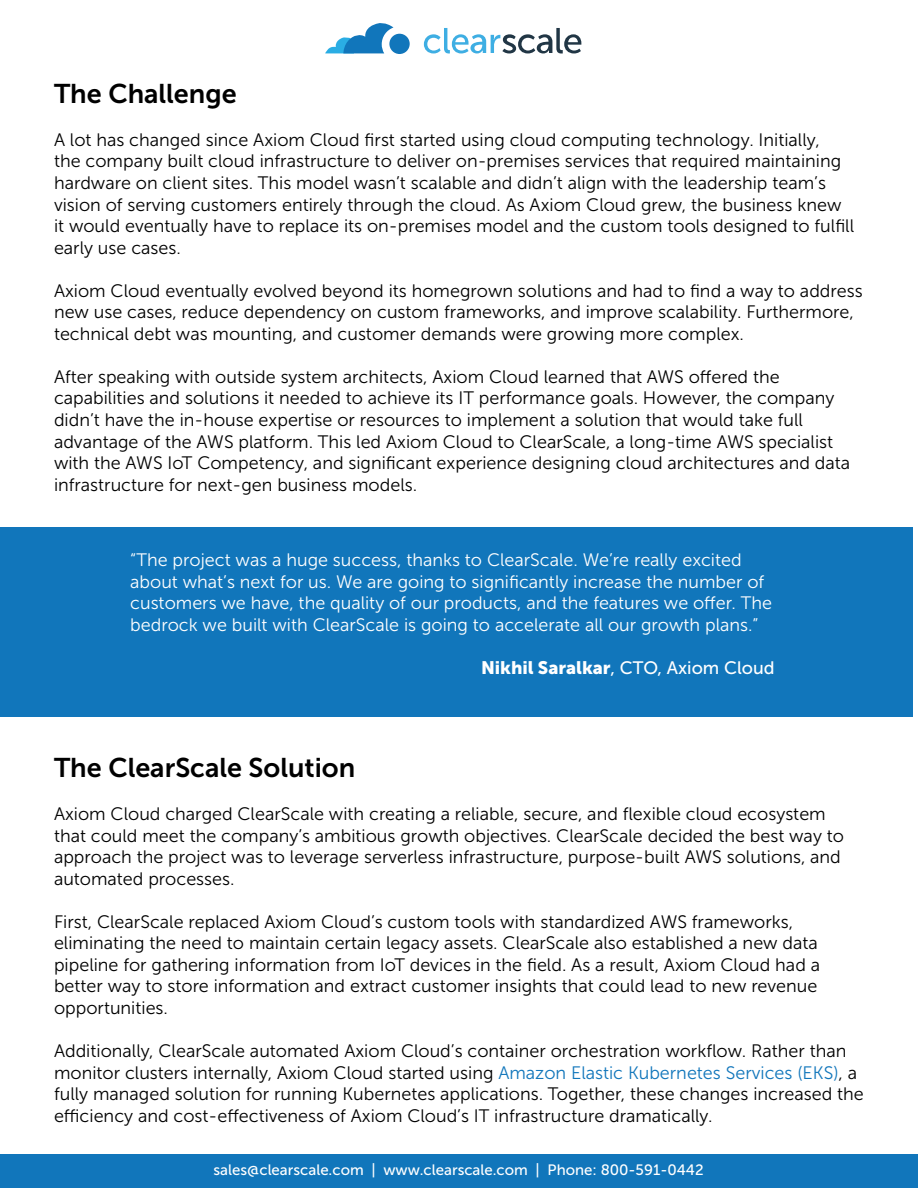
<style>
.page{position:relative;width:918px;height:1188px;background:#fff}
.page>*{position:absolute;margin:0;border:0;box-sizing:border-box;transform-origin:0 0}
.t1{font:27px "Museo Sans 700";color:#000}
.t2{font:18px/21.6px "Museo Sans 300";color:#000}
.t3{font:18px/21.6px "Museo Sans 300";color:#fff}
.t4{font:18px "Museo Sans 500";color:#fff}
.t5{font:15px "Museo Sans 500";color:#fff}
.s1{font-family:"Museo Sans 900"}
.s2{color:#1176bb}
</style>
<div class="page">
<svg style="left:424px;top:28px;width:157px;height:25px"></svg>
<div style="left:389px;top:34px;width:21px;height:20px;background:#1176bb;border-radius:50%"></div>
<svg style="left:325px;top:23px;width:68px;height:30px"></svg>
<div style="left:0;top:1154px;width:918px;height:34px;background:#1176bb"></div>
<div style="left:0;top:527px;width:912px;height:190px;background:#1176bb"></div>
<h1 class="t1" style="left:54px;top:79px;width:184px">The Challenge</h1>
<p class="t2" style="left:54px;top:129px;width:802px">A lot has changed since Axiom Cloud first started using cloud computing technology. Initially,<br>the company built cloud infrastructure to deliver on-premises services that required maintaining hardware on client sites. This model wasn’t scalable and didn’t align with the leadership team’s vision of serving customers entirely through the cloud. As Axiom Cloud grew, the business knew it would eventually have to replace its on-premises model and the custom tools designed to fulfill early use cases.</p>
<p class="t2" style="left:54px;top:280px;width:810px">Axiom Cloud eventually evolved beyond its homegrown solutions and had to find a way to address new use cases, reduce dependency on custom frameworks, and improve scalability. Furthermore, technical debt was mounting, and customer demands were growing more complex.</p>
<p class="t2" style="left:54px;top:366px;width:798px">After speaking with outside system architects, Axiom Cloud learned that AWS offered the capabilities and solutions it needed to achieve its IT performance goals. However, the company didn’t have the in-house expertise or resources to implement a solution that would take full advantage of the AWS platform. This led Axiom Cloud to ClearScale, a long-time AWS specialist with the AWS IoT Competency, and significant experience designing cloud architectures and data infrastructure for next-gen business models.</p>
<p class="t3" style="left:130px;top:549px;width:643px">“The project was a huge success, thanks to ClearScale. We’re really excited about what’s next for us. We are going to significantly increase the number of customers we have, the quality of our products, and the features we offer. The bedrock we built with ClearScale is going to accelerate all our growth plans.”</p>
<p class="t4" style="left:481px;top:658px;width:295px"><span class="s1">Nikhil Saralkar</span>, CTO, Axiom Cloud</p>
<h1 class="t1" style="left:54px;top:753px;width:303px">The ClearScale Solution</h1>
<p class="t2" style="left:54px;top:803px;width:792px">Axiom Cloud charged ClearScale with creating a reliable, secure, and flexible cloud ecosystem that could meet the company’s ambitious growth objectives. ClearScale decided the best way to approach the project was to leverage serverless infrastructure, purpose-built AWS solutions, and automated processes.</p>
<p class="t2" style="left:54px;top:911px;width:768px">First, ClearScale replaced Axiom Cloud’s custom tools with standardized AWS frameworks, eliminating the need to maintain certain legacy assets. ClearScale also established a new data pipeline for gathering information from IoT devices in the field. As a result, Axiom Cloud had a better way to store information and extract customer insights that could lead to new revenue opportunities.</p>
<p class="t2" style="left:54px;top:1040px;width:811px">Additionally, ClearScale automated Axiom Cloud’s container orchestration workflow. Rather than monitor clusters internally, Axiom Cloud started using <span class="s2">Amazon Elastic Kubernetes Services (EKS)</span>, a fully managed solution for running Kubernetes applications. Together, these changes increased the efficiency and cost-effectiveness of Axiom Cloud’s IT infrastructure dramatically.</p>
<p class="t5" style="left:213px;top:1161px;width:492px">sales@clearscale.com | www.clearscale.com | Phone: 800-591-0442</p>
</div>
